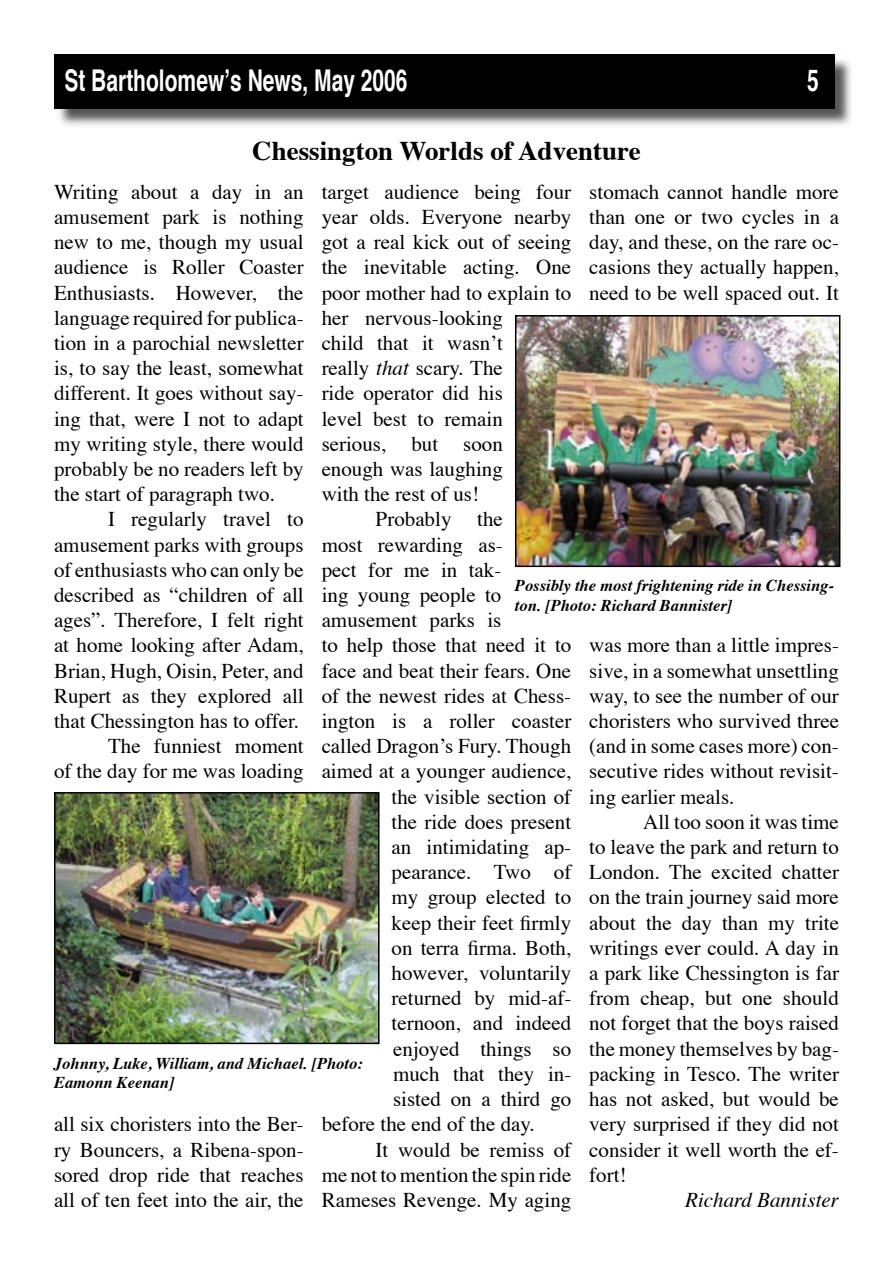
<style>
.page{position:relative;width:893px;height:1263px;background:#fff}
.page>*{position:absolute;margin:0;border:0;box-sizing:border-box;transform-origin:0 0}
.t1{font:700 30px "Helvetica";color:#fff;scale:.7 1}
.t2{font:700 27px "Times";color:#000}
.t3{font:21px/25.2px "Times";color:#000;text-align:justify}
.t4{font:italic 21px "Times";color:#000}
.t5{font:italic 700 16.5px/19.8px "Times";color:#000}
.s1{font-style:italic}
</style>
<div class="page">
<img style="left:55px;top:55px;width:796px;height:71px">
<div style="left:54px;top:54px;width:780px;height:54px;background:#000"></div>
<img style="left:515px;top:315px;width:325px;height:252px">
<img style="left:54px;top:792px;width:325px;height:252px">
<h1 class="t1" style="left:64px;top:54px;width:492px">St Bartholomew’s News, May 2006</h1>
<h1 class="t1" style="left:807px;top:54px;width:18px">5</h1>
<p class="t2" style="left:252px;top:125px;width:390px">Chessington Worlds of Adventure</p>
<p class="t3" style="left:589px;top:177px;width:251px">stomach cannot handle more than one or two cycles in a day, and these, on the rare oc&shy;casions they actually happen, need to be well spaced out. It</p>
<p class="t3" style="left:54px;top:177px;width:251px">Writing about a day in an amusement park is nothing new to me, though my usual audience is Roller Coaster Enthusiasts. However, the language required for publica&shy;tion in a parochial newsletter is, to say the least, somewhat different. It goes without say&shy;ing that, were I not to adapt my writing style, there would probably be no readers left by the start of paragraph two.</p>
<p class="t3" style="left:54px;top:505px;width:251px;text-align:right">I regularly travel to amusement parks with groups of enthusiasts who can only be described as “children of all ages”. Therefore, I felt right at home looking after Adam,<br>Brian, Hugh, Oisin, Peter, and<br>Rupert as they explored all that Chessington has to offer.<br>The funniest moment<br>of the day for me was loading</p>
<p class="t3" style="left:322px;top:177px;width:251px">target audience being four</p>
<p class="t3" style="left:322px;top:203px;width:251px">year olds. Everyone nearby</p>
<p class="t3" style="left:322px;top:228px;width:251px">got a real kick out of seeing</p>
<p class="t3" style="left:322px;top:253px;width:251px">the inevitable acting. One</p>
<p class="t3" style="left:322px;top:278px;width:251px">poor mother had to explain to</p>
<p class="t3" style="left:322px;top:303px;width:183px">her nervous-looking</p>
<p class="t3" style="left:322px;top:329px;width:183px">child that it wasn’t</p>
<p class="t3" style="left:322px;top:354px;width:183px">really <span class="s1">that</span> scary. The</p>
<p class="t3" style="left:322px;top:379px;width:183px">ride operator did his</p>
<p class="t3" style="left:322px;top:404px;width:183px">level best to remain</p>
<p class="t3" style="left:322px;top:429px;width:183px">serious, but soon</p>
<p class="t3" style="left:322px;top:455px;width:183px">enough was laughing</p>
<p class="t3" style="left:322px;top:480px;width:159px">with the rest of us!</p>
<p class="t3" style="left:376px;top:505px;width:129px">Probably the</p>
<p class="t3" style="left:322px;top:530px;width:183px">most rewarding as-</p>
<p class="t3" style="left:322px;top:555px;width:181px">pect for me in tak-</p>
<p class="t3" style="left:322px;top:581px;width:181px">ing young people to</p>
<p class="t3" style="left:322px;top:606px;width:181px">amusement parks is</p>
<p class="t3" style="left:322px;top:631px;width:251px">to help those that need it to</p>
<p class="t3" style="left:322px;top:656px;width:251px">face and beat their fears. One</p>
<p class="t3" style="left:322px;top:681px;width:251px">of the newest rides at Chess-</p>
<p class="t3" style="left:322px;top:707px;width:251px">ington is a roller coaster</p>
<p class="t3" style="left:322px;top:732px;width:251px">called Dragon’s Fury. Though</p>
<p class="t3" style="left:322px;top:757px;width:251px">aimed at a younger audience,</p>
<p class="t3" style="left:392px;top:782px;width:181px">the visible section of</p>
<p class="t3" style="left:392px;top:807px;width:181px">the ride does present</p>
<p class="t3" style="left:392px;top:833px;width:181px">an intimidating ap-</p>
<p class="t3" style="left:392px;top:858px;width:181px">pearance. Two of</p>
<p class="t3" style="left:392px;top:883px;width:181px">my group elected to</p>
<p class="t3" style="left:392px;top:908px;width:181px">keep their feet firmly</p>
<p class="t3" style="left:392px;top:933px;width:181px">on terra firma. Both,</p>
<p class="t3" style="left:392px;top:959px;width:181px">however, voluntarily</p>
<p class="t3" style="left:392px;top:984px;width:181px">returned by mid-af-</p>
<p class="t3" style="left:392px;top:1009px;width:181px">ternoon, and indeed</p>
<p class="t3" style="left:393px;top:1034px;width:180px">enjoyed things so</p>
<p class="t3" style="left:393px;top:1059px;width:180px">much that they in-</p>
<p class="t3" style="left:393px;top:1085px;width:180px">sisted on a third go</p>
<p class="t3" style="left:322px;top:1110px;width:215px">before the end of the day.</p>
<p class="t3" style="left:376px;top:1135px;width:197px">It would be remiss of</p>
<p class="t3" style="left:322px;top:1160px;width:251px">me not to mention the spin ride</p>
<p class="t3" style="left:322px;top:1185px;width:251px">Rameses Revenge. My aging</p>
<p class="t5" style="left:515px;top:574px;width:321px">Possibly the most frightening ride in Chessing&shy;ton. [Photo: Richard Bannister]</p>
<p class="t3" style="left:589px;top:631px;width:251px">was more than a little impres&shy;sive, in a somewhat unsettling way, to see the number of our choristers who survived three (and in some cases more) con&shy;secutive rides without revisit&shy;ing earlier meals.</p>
<p class="t3" style="left:589px;top:807px;width:251px;text-indent:54px">All too soon it was time to leave the park and return to London. The excited chatter on the train journey said more about the day than my trite writings ever could. A day in a park like Chessington is far from cheap, but one should not forget that the boys raised the money themselves by bag&shy;packing in Tesco. The writer has not asked, but would be very surprised if they did not consider it well worth the ef&shy;fort!</p>
<p class="t4" style="left:685px;top:1181px;width:155px">Richard Bannister</p>
<p class="t5" style="left:54px;top:1051px;width:310px">Johnny, Luke, William, and Michael. [Photo:<br>Eamonn Keenan]</p>
<p class="t3" style="left:54px;top:1110px;width:251px">all six choristers into the Ber&shy;ry Bouncers, a Ribena-spon&shy;sored drop ride that reaches all of ten feet into the air, the</p>
</div>
